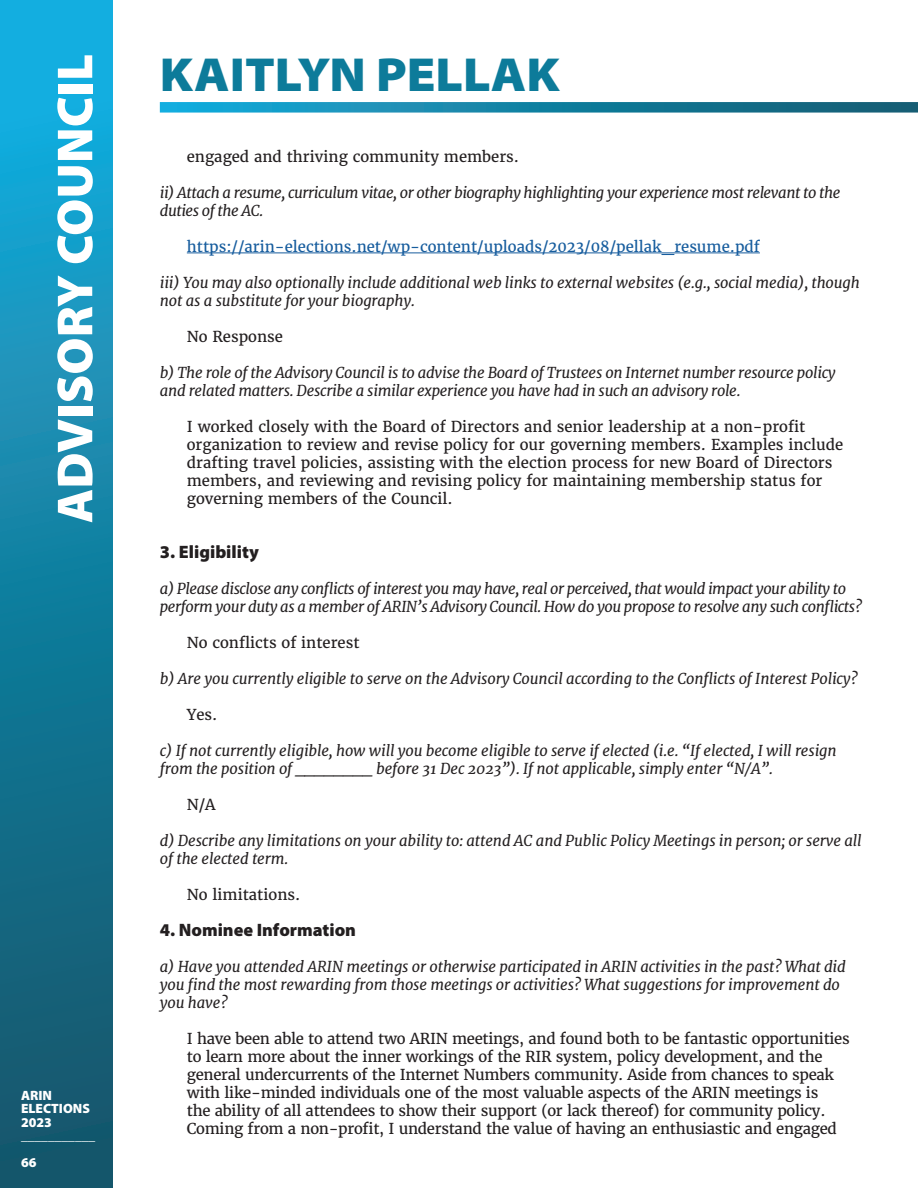
<style>
.page{position:relative;width:918px;height:1188px;background:#fff}
.page>*{position:absolute;margin:0;border:0;box-sizing:border-box;transform-origin:0 0}
.t1{font:900 51px "Myriad Pro";color:#fff}
.t2{font:900 semi-expanded 48px "Myriad Pro";color:#0d7b9a}
.questionnaire_header{font:900 18px "Myriad Pro";color:#231f20}
.Question{font:italic 15px/18px "Merriweather";letter-spacing:-.01em;color:#231f20}
.Candidate_Answer{font:15px/18px "Merriweather";letter-spacing:-.02em;color:#231f20}
.Candidate_Answer-2{font:15px/18px "Merriweather";color:#231f20}
.Question-2{font:italic 15px/18px "Merriweather";letter-spacing:-.03em;color:#231f20}
.Candidate_Answer-3{font:15px "Merriweather";color:#175d9e}
.t3{font:900 13.5px/13.5px "Myriad Pro";color:#fff}
</style>
<div class="page">
<div style="left:0;top:0;width:112px;height:1188px;background:linear-gradient(to bottom,#15b2e3,#134f62)"></div>
<svg style="left:160px;top:102px;width:758px;height:11px;background:#1f87a7"></svg>
<hr style="left:187px;top:253px;width:573px;height:1px;background:#175d9e">
<p class="t1" style="left:41px;top:523px;width:471px;rotate:-90deg">ADVISORY COUNCIL</p>
<p class="t3" style="left:21px;top:1088px;width:76px">ARIN<br>ELECTIONS<br>2023 ___________</p>
<p class="t3" style="left:21px;top:1156px;width:17px">66</p>
<p class="t2" style="left:160px;top:42px;width:402px">KAITLYN PELLAK</p>
<p class="Candidate_Answer-2" style="left:187px;top:148px;width:334px">engaged and thriving community members.</p>
<p class="Question-2" style="left:160px;top:184px;width:682px">ii) Attach a resume, curriculum vitae, or other biography highlighting your experience most relevant to the duties of the AC.</p>
<p class="Candidate_Answer-3" style="left:187px;top:237px;width:575px">https://arin-elections.net/wp-content/uploads/2023/08/pellak_resume.pdf</p>
<p class="Question" style="left:160px;top:274px;width:702px">iii) You may also optionally include additional web links to external websites (e.g., social media), though not as a substitute for your biography.</p>
<p class="Candidate_Answer-2" style="left:187px;top:328px;width:98px">No Response</p>
<p class="Question" style="left:160px;top:364px;width:677px">b) The role of the Advisory Council is to advise the Board of Trustees on Internet number resource policy and related matters. Describe a similar experience you have had in such an advisory role.</p>
<p class="Candidate_Answer-2" style="left:187px;top:418px;width:658px">I worked closely with the Board of Directors and senior leadership at a non-profit organization to review and revise policy for our governing members. Examples include drafting travel policies, assisting with the election process for new Board of Directors members, and reviewing and revising policy for maintaining membership status for governing members of the Council.</p>
<p class="questionnaire_header" style="left:160px;top:540px;width:101px">3. Eligibility</p>
<p class="Question-2" style="left:160px;top:580px;width:704px">a) Please disclose any conflicts of interest you may have, real or perceived, that would impact your ability to perform your duty as a member of ARIN’s Advisory Council. How do you propose to resolve any such conflicts?</p>
<p class="Candidate_Answer-2" style="left:187px;top:634px;width:174px">No conflicts of interest</p>
<p class="Question" style="left:160px;top:670px;width:700px">b) Are you currently eligible to serve on the Advisory Council according to the Conflicts of Interest Policy?</p>
<p class="Candidate_Answer" style="left:187px;top:706px;width:32px">Yes.</p>
<p class="Question" style="left:160px;top:742px;width:679px">c) If not currently eligible, how will you become eligible to serve if elected (i.e. “If elected, I will resign from the position of ________ before 31 Dec 2023”). If not applicable, simply enter “N/A”.</p>
<p class="Candidate_Answer" style="left:187px;top:796px;width:30px">N/A</p>
<p class="Question" style="left:160px;top:832px;width:703px">d) Describe any limitations on your ability to: attend AC and Public Policy Meetings in person; or serve all of the elected term.</p>
<p class="Candidate_Answer-2" style="left:187px;top:886px;width:115px">No limitations.</p>
<p class="questionnaire_header" style="left:160px;top:918px;width:198px">4. Nominee Information</p>
<p class="Question" style="left:160px;top:958px;width:688px">a) Have you attended ARIN meetings or otherwise participated in ARIN activities in the past? What did you find the most rewarding from those meetings or activities? What suggestions for improvement do you have?</p>
<p class="Candidate_Answer" style="left:187px;top:1030px;width:664px">I have been able to attend two ARIN meetings, and found both to be fantastic opportunities to learn more about the inner workings of the RIR system, policy development, and the general undercurrents of the Internet Numbers community. Aside from chances to speak with like-minded individuals one of the most valuable aspects of the ARIN meetings is<br>the ability of all attendees to show their support (or lack thereof) for community policy.<br>Coming from a non-profit, I understand the value of having an enthusiastic and engaged</p>
</div>
